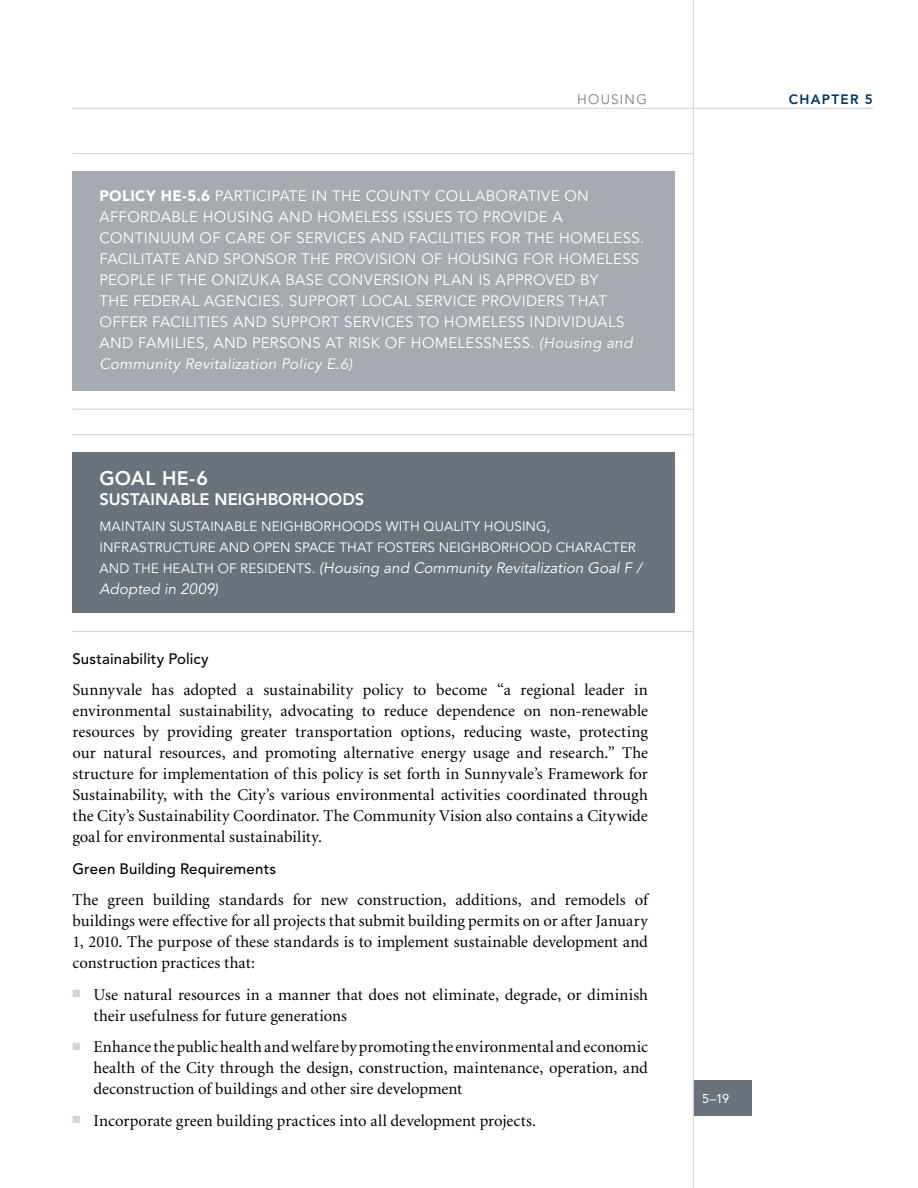
<style>
.page{position:relative;width:918px;height:1188px;background:#fff}
.page>*{position:absolute;margin:0;border:0;box-sizing:border-box;transform-origin:0 0}
.t1{font:800 19.5px "Avenir";color:#fff}
.t2{font:16.5px/21px "Minion";letter-spacing:.005em;color:#000;text-align:justify}
.t3{font:800 16.5px "Avenir";color:#fff}
.t4{font:15px/21px "Avenir";letter-spacing:.025em;color:#fff}
.t5{font:italic 15px/21px "Avenir";letter-spacing:.01em;color:#fff}
.t6{font:500 15px "Avenir";letter-spacing:.01em;color:#000}
.t7{font:900 15px "Avenir";letter-spacing:.025em;color:#fff}
.t8{font:13.5px/21px "Avenir";letter-spacing:.01em;color:#fff}
.t9{font:800 13.5px "Avenir";color:#003468}
.t10{font:300 13.5px "Avenir";letter-spacing:.085em;color:#6a737b}
.t11{font:12.75px "Avenir";color:#fff}
.s1{font-weight:400}
.s2{font-style:normal}
.s3{font-style:normal;font-size:13.5px}
.s4{color:#cfd4d8}
</style>
<div class="page">
<div style="left:72px;top:172px;width:603px;height:219px;background:#a5abb0"></div>
<hr style="left:72px;top:153px;width:621px;height:1px;background:#cfd4d8">
<hr style="left:72px;top:409px;width:621px;height:1px;background:#cfd4d8">
<div style="left:72px;top:453px;width:603px;height:160px;background:#6a737b"></div>
<hr style="left:72px;top:434px;width:621px;height:1px;background:#cfd4d8">
<hr style="left:72px;top:631px;width:621px;height:1px;background:#cfd4d8">
<hr style="left:72px;top:108px;width:801px;height:1px;background:#cfd4d8">
<div style="left:693px;top:1080px;width:59px;height:36px;background:#6a737b"></div>
<hr style="left:693px;top:0;width:1px;height:1188px;background:#cfd4d8">
<p class="t10" style="left:588px;top:92px;width:58px">OUSING</p>
<p class="t9" style="left:789px;top:92px;width:22px">CHAPTER</p>
<p class="t9" style="left:865px;top:92px;width:9px">5</p>
<p class="t4" style="left:99px;top:186px;width:491px;text-indent:437px">IVE ON<br>AFFORDABLE HOUSING AND HOM ELESS ISSUES TO PROVIDE A<br>CONTINUUM OF CAR</p>
<p class="t7" style="left:99px;top:187px;width:135px">Policy HE-5.6 <span class="s1">PART</span></p>
<p class="t4" style="left:252px;top:186px;width:267px">ICIPATE IN THE COUNTY COLLABORAT</p>
<p class="t4" style="left:99px;top:228px;width:546px;text-indent:339px">ILITIES FOR THE HOM ELESS.<br>FACILITATE AND SPONSOR THE PROVISION OF HOUSING FOR HOM ELESS<br>PEOPLE IF THE ONIZUKA BASE CONVERSION PLAN IS APPR</p>
<p class="t4" style="left:257px;top:228px;width:163px">E OF SERVICES AND FAC</p>
<p class="t4" style="left:99px;top:270px;width:500px;text-align:justify;text-indent:434px">OVED BY THE FEDERAL AGENCIES. SUPPORT LOCAL SERVICE PROVIDERS THAT OFFER FAC</p>
<p class="t4" style="left:181px;top:312px;width:443px">ILITIES AND SUPPORT SERVICES TO HOM ELESS INDIVIDUALS</p>
<p class="t5" style="left:99px;top:333px;width:535px;text-indent:71px"><span class="s2">ILIES, AND PERSONS AT RISK OF HOM ELESSNESS.</span> (Housing and<br>Community Revitalization Policy E.6)</p>
<p class="t4" style="left:99px;top:333px;width:50px">AND FAM</p>
<p class="t1" style="left:99px;top:467px;width:30px">GOAL</p>
<p class="t1" style="left:162px;top:467px;width:47px">HE-6</p>
<p class="t3" style="left:99px;top:490px;width:42px">SUSTAINA</p>
<p class="t3" style="left:180px;top:490px;width:112px">BLE NEIGHBORHOOD</p>
<p class="t3" style="left:355px;top:490px;width:11px">S</p>
<p class="t8" style="left:99px;top:516px;width:452px">MAINTAIN SUSTAINABLE NEIGHBORHOODS WITH QUALITY HOUSING,<br>INFRASTR</p>
<p class="t8" style="left:163px;top:537px;width:141px">UCTURE AND OPEN SPAC</p>
<p class="t8" style="left:328px;top:537px;width:258px">E THAT FOSTERS NEIGHBORHOOD CHARACT</p>
<p class="t8" style="left:620px;top:537px;width:14px">ER</p>
<p class="t5" style="left:99px;top:557px;width:544px"><span class="s3">AND THE HEALTH OF R ESIDENTS .</span> (Housing and Community Revitalization Goal F /<br>Adopted in 2009)</p>
<p class="t6" style="left:72px;top:650px;width:138px">Sustainability Policy</p>
<p class="t2" style="left:72px;top:680px;width:577px">Sunnyvale has adopted a sustainability policy to become “a regional leader in environmental sustainability, advocating to reduce dependence on non-renewable resources by providing greater transportation options, reducing waste, protecting our natural resources, and promoting alternative energy usage and research.” The structure for implementation of this policy is set forth in Sunnyvale’s Framework for Sustainability, with the City’s various environmental activities coordinated through the City’s Sustainability Coordinator. The Community Vision also contains a Citywide goal for environmental sustainability.</p>
<p class="t6" style="left:72px;top:860px;width:205px">Green Building Requirements</p>
<p class="t2" style="left:72px;top:890px;width:577px">The green building standards for new construction, additions, and remodels of buildings were effective for all projects that submit building permits on or after January 1, 2010. The purpose of these standards is to implement sustainable development and construction practices that:</p>
<p class="t2" style="left:93px;top:984px;width:556px;text-indent:-21px"><span class="s4">■</span> Use natural resources in a manner that does not eliminate, degrade, or diminish their usefulness for future generations</p>
<p class="t2" style="left:93px;top:1037px;width:556px;text-indent:-21px"><span class="s4">■</span> Enhance the public health and welfare by promoting the environmental and economic health of the City through the design, construction, maintenance, operation, and deconstruction of buildings and other sire development</p>
<p class="t2" style="left:72px;top:1110px;width:465px"><span class="s4">■</span> Incorporate green building practices into all development projects.</p>
<p class="t11" style="left:702px;top:1091px;width:29px">5–19</p>
</div>
